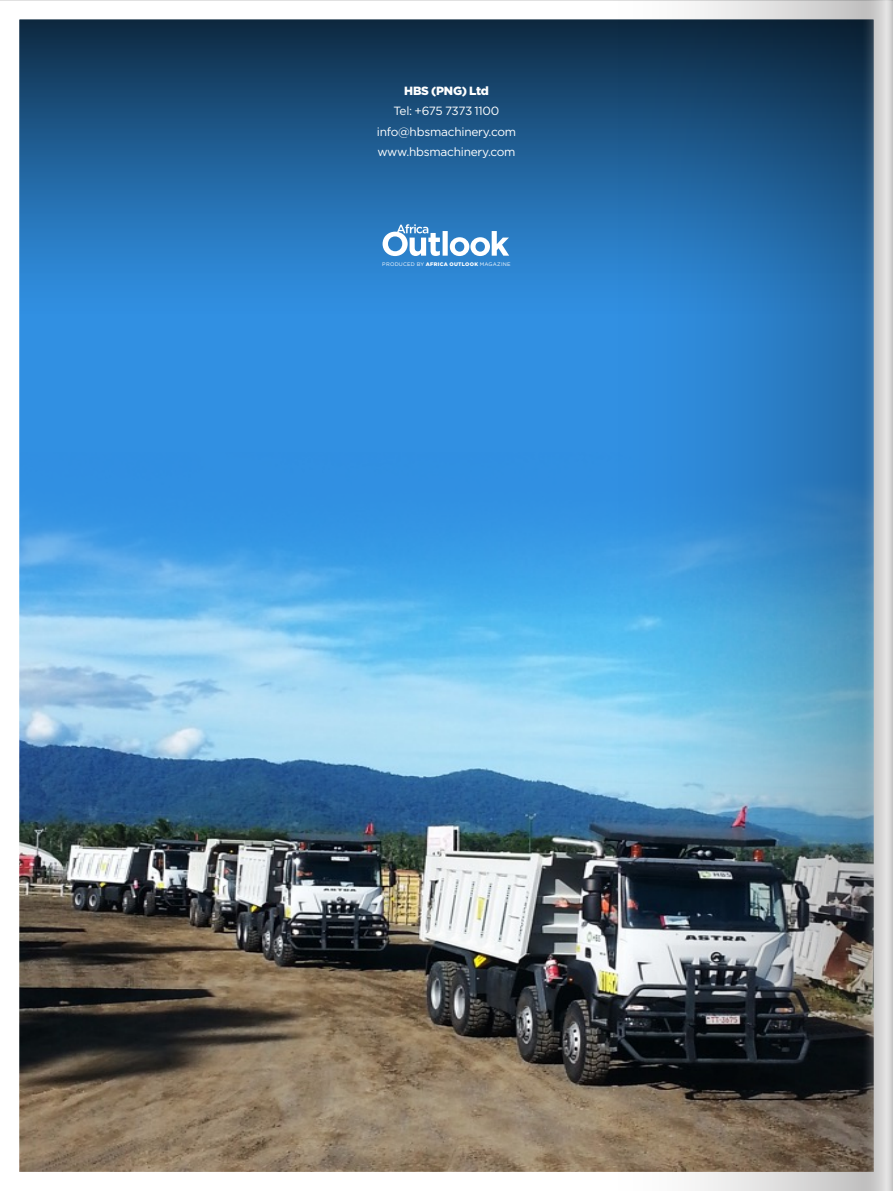
<style>
.page{position:relative;width:893px;height:1191px;background:#fff}
.page>*{position:absolute;margin:0;border:0;box-sizing:border-box;transform-origin:0 0}
.t1{font:11.9px/20.3px "Gotham";letter-spacing:-.02em;color:#fff;text-align:center}
.t2{font:900 11.9px "Gotham";letter-spacing:-.02em;color:#fff}
.t3{font:5.25px "Gotham";letter-spacing:.05em;color:#fff}
.s1{font-weight:900}
</style>
<div class="page">
<img style="left:20px;top:318px;width:593px;height:853px">
<svg style="left:0;top:0;width:893px;height:318px;background:#356fa2"></svg>
<svg style="left:383px;top:224px;width:126px;height:32px"></svg>
<img style="left:613px;top:0;width:247px;height:1191px">
<svg style="left:860px;top:0;width:33px;height:1191px;background:#96a7b3"></svg>
<p class="t2" style="left:404px;top:83px;width:86px">HBS (PNG) Ltd</p>
<p class="t1" style="left:377px;top:101px;width:141px">Tel: +675 7373 1100 info@hbsmachinery.com www.hbsmachinery.com</p>
<p class="t3" style="left:382px;top:260px;width:130px">PRODUCED BY <span class="s1">AFRICA OUTLOOK</span> MAGAZINE</p>
</div>
